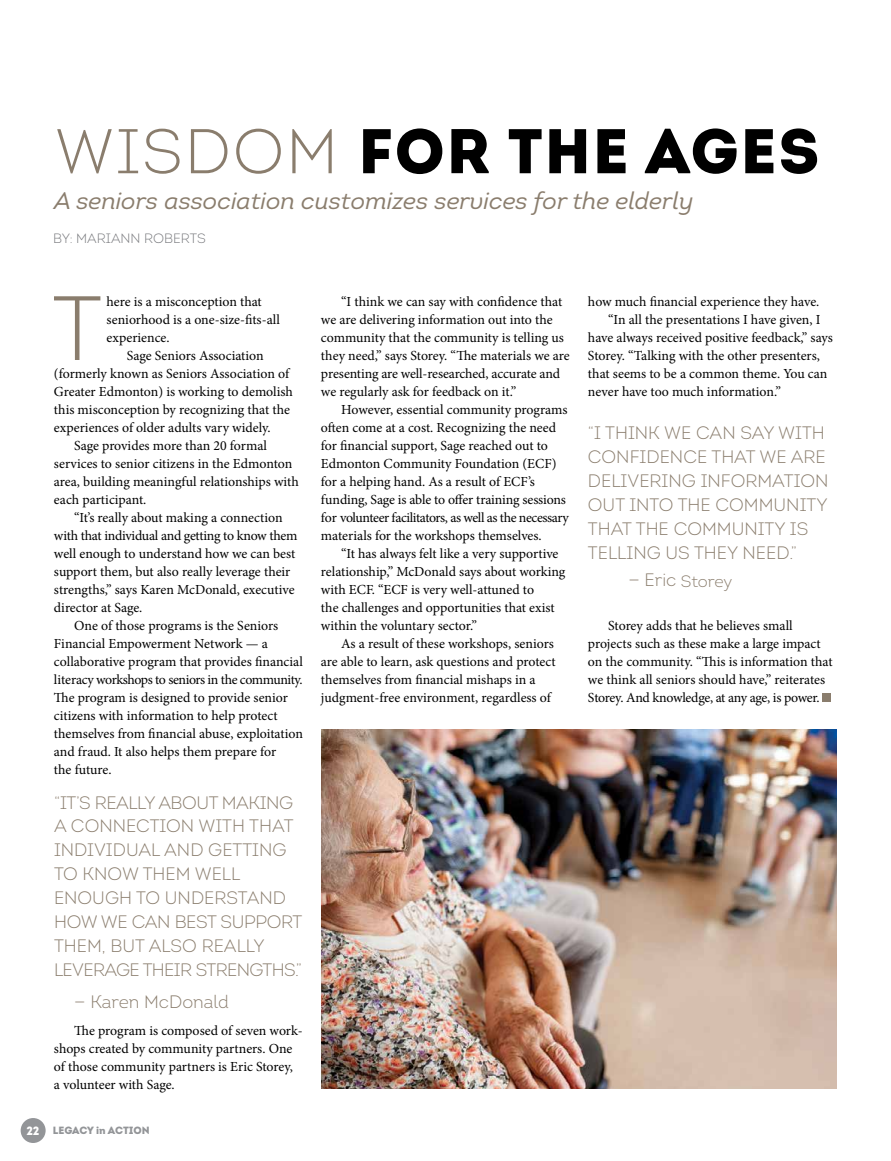
<style>
.page{position:relative;width:891px;height:1161px;background:#fff}
.page>*{position:absolute;margin:0;border:0;box-sizing:border-box;transform-origin:0 0}
.t1{font:300 91.05px "Intro";color:#8a7d6d}
.t2{font:63px "Intro Black Caps";letter-spacing:.03em;color:#000}
.t3{font:italic 24px "Intro";color:#8a7d6d}
.t4{font:300 18px/24px "Intro";color:#8a7d6d}
.t5{font:300 16.5px "Intro";letter-spacing:-.01em;color:#8a7d6d}
.t6{font:13.8px/18px "Minion Pro";letter-spacing:-.005em;color:#000}
.t7{font:13.8px "Minion Pro";letter-spacing:-.03em;color:#000}
.t8{font:300 13.5px "Intro";color:#76777b}
.t9{font:900 10.5px "Intro";letter-spacing:-.01em;color:#939598}
.s1{font-family:"Intro";font-weight:300;color:#8a7d6d}
.s2{font-size:12px;color:#fff}
.s3{font-size:18px}
</style>
<div class="page">
<div style="left:822px;top:693px;width:9px;height:9px;background:#8a7d6d"></div>
<img style="left:321px;top:729px;width:516px;height:360px">
<div style="left:21px;top:1118px;width:25px;height:25px;background:#939598;border-radius:50%"></div>
<h2 class="t2" style="left:55px;top:110px;width:766px"><span class="s1">WISDOM</span> FOR THE AGES</h2>
<h3 class="t3" style="left:54px;top:185px;width:641px">A seniors association customizes services for the elderly</h3>
<p class="t8" style="left:53px;top:230px;width:154px">BY: MARIANN ROBERTS</p>
<h1 class="t1" style="left:52px;top:272px;width:51px">T</h1>
<p class="t6" style="left:107px;top:293px;width:175px">here is a misconception that seniorhood is a one-size-fits-all experience.</p>
<p class="t6" style="left:127px;top:347px;width:138px">Sage Seniors Association</p>
<p class="t6" style="left:54px;top:365px;width:237px">(formerly known as Seniors Association of</p>
<p class="t6" style="left:54px;top:383px;width:240px">Greater Edmonton) is working to demolish</p>
<p class="t6" style="left:54px;top:401px;width:237px">this misconception by recognizing that the</p>
<p class="t6" style="left:54px;top:419px;width:218px">experiences of older adults vary widely.</p>
<p class="t6" style="left:74px;top:437px;width:194px">Sage provides more than 20 formal</p>
<p class="t6" style="left:54px;top:455px;width:240px">services to senior citizens in the Edmonton</p>
<p class="t6" style="left:54px;top:473px;width:246px">area, building meaningful relationships with</p>
<p class="t6" style="left:54px;top:491px;width:94px">each participant.</p>
<p class="t6" style="left:74px;top:509px;width:210px">“It’s really about making a connection</p>
<p class="t6" style="left:54px;top:527px;width:245px">with that individual and getting to know them</p>
<p class="t6" style="left:54px;top:545px;width:243px">well enough to understand how we can best</p>
<p class="t6" style="left:54px;top:563px;width:238px">support them, but also really leverage their</p>
<p class="t6" style="left:54px;top:581px;width:242px">strengths,” says Karen McDonald, executive</p>
<p class="t6" style="left:54px;top:599px;width:90px">director at Sage.</p>
<p class="t6" style="left:74px;top:617px;width:206px">One of those programs is the Seniors</p>
<p class="t6" style="left:54px;top:635px;width:215px">Financial Empowerment Network — a</p>
<p class="t6" style="left:54px;top:653px;width:250px">collaborative program that provides financial</p>
<p class="t7" style="left:54px;top:670px;width:250px">literacy workshops to seniors in the community.</p>
<p class="t6" style="left:54px;top:689px;width:235px">The program is designed to provide senior</p>
<p class="t6" style="left:54px;top:707px;width:225px">citizens with information to help protect</p>
<p class="t6" style="left:54px;top:725px;width:251px">themselves from financial abuse, exploitation</p>
<p class="t6" style="left:54px;top:743px;width:224px">and fraud. It also helps them prepare for</p>
<p class="t6" style="left:54px;top:761px;width:59px">the future.</p>
<h3 class="t4" style="left:54px;top:790px;width:250px">“IT’S REALLY ABOUT MAKING<br>A CONNECTION WITH THAT<br>INDIVIDUAL AND GETTING<br>TO KNOW THEM WELL<br>ENOUGH TO UNDERSTAND<br>HOW WE CAN BEST SUPPORT<br>THEM, BUT ALSO REALLY<br>LEVERAGE THEIR STRENGTHS.”</h3>
<h3 class="t4" style="left:74px;top:990px;width:156px">— Karen McDonald</h3>
<p class="t6" style="left:54px;top:1022px;width:250px;text-indent:20px">The program is composed of seven work&shy;shops created by community partners. One of those community partners is Eric Storey,<br>a volunteer with Sage.</p>
<p class="t9" style="left:26px;top:1123px;width:125px"><span class="s2">22</span> LEGACY in ACTION</p>
<p class="t6" style="left:321px;top:293px;width:250px;text-indent:20px">“I think we can say with confidence that we are delivering information out into the community that the community is telling us they need,” says Storey. “The materials we are presenting are well-researched, accurate and we regularly ask for feedback on it.”</p>
<p class="t6" style="left:321px;top:401px;width:249px;text-indent:20px">However, essential community programs often come at a cost. Recognizing the need for financial support, Sage reached out to Edmonton Community Foundation (ECF) for a helping hand. As a result of ECF’s funding, Sage is able to offer training sessions for volunteer facilitators, as well as the necessary materials for the workshops themselves.</p>
<p class="t6" style="left:321px;top:544px;width:246px;text-indent:20px">“It has always felt like a very supportive relationship,” McDonald says about working with ECF. “ECF is very well-attuned to<br>the challenges and opportunities that exist within the voluntary sector.”</p>
<p class="t6" style="left:321px;top:634px;width:236px;text-indent:20px">As a result of these workshops, seniors are able to learn, ask questions and protect themselves from financial mishaps in a judgment-free environment, regardless of</p>
<p class="t6" style="left:588px;top:292px;width:233px">how much financial experience they have.</p>
<p class="t6" style="left:608px;top:310px;width:214px">“In all the presentations I have given, I</p>
<p class="t6" style="left:588px;top:328px;width:247px">have always received positive feedback,” says</p>
<p class="t6" style="left:588px;top:346px;width:233px">Storey. “Talking with the other presenters,</p>
<p class="t6" style="left:588px;top:364px;width:241px">that seems to be a common theme. You can</p>
<p class="t6" style="left:588px;top:382px;width:194px">never have too much information.”</p>
<h3 class="t4" style="left:588px;top:421px;width:242px">“I THINK WE CAN SAY WITH<br>CONFIDENCE THAT WE ARE<br>DELIVERING INFORMATION<br>OUT INTO THE COMMUNITY<br>THAT THE COMMUNITY IS<br>TELLING US THEY NEED.”</h3>
<p class="t5" style="left:628px;top:571px;width:106px"><span class="s3">— Eric</span> Storey</p>
<p class="t6" style="left:588px;top:616px;width:246px;text-indent:20px">Storey adds that he believes small projects such as these make a large impact on the community. “This is information that we think all seniors should have,” reiterates Storey. And knowledge, at any age, is power.</p>
</div>
